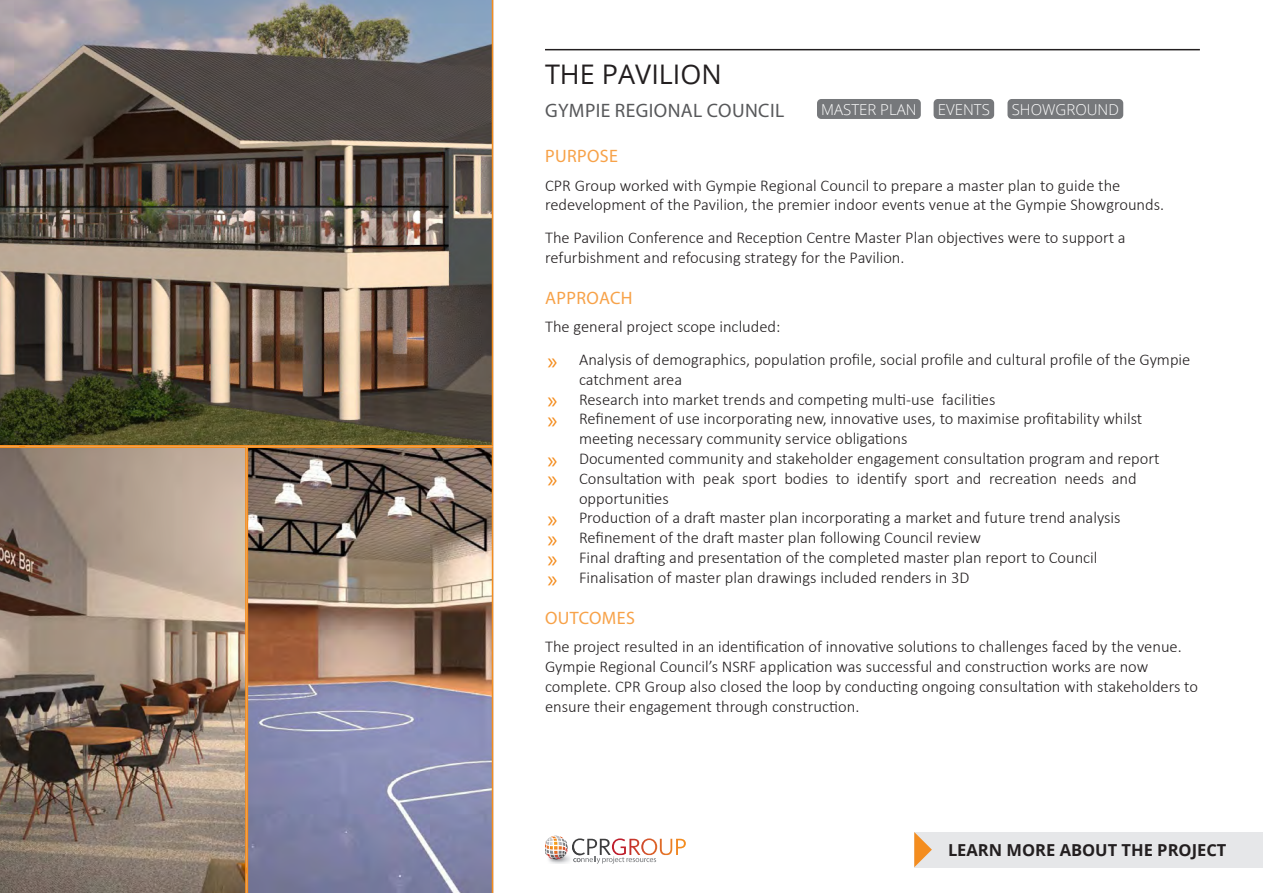
<style>
.page{position:relative;width:1263px;height:893px;background:#fff}
.page>*{position:absolute;margin:0;border:0;box-sizing:border-box;transform-origin:0 0}
.Heading_1_No_Number{font:27px "Open Sans";color:#231f20}
.Heading_Level_2{font:19.5px "Myriad Pro";letter-spacing:.02em;color:#57585a}
.Heading_Level_3{font:18px "Myriad Pro";letter-spacing:.02em;color:#f7a249}
.Body{font:300 16.5px/19.8px "Calibri";color:#231f20}
.Subtitle{font:700 16.5px "Open Sans";color:#231f20}
.Highlights{font:300 15px "Open Sans";color:#fff}
.s1{font-family:"Myriad Pro";font-weight:400;font-size:24px;color:#f48d1f}
</style>
<div class="page">
<img style="left:656px;top:838px;width:30px;height:17px">
<img style="left:548px;top:856px;width:22px;height:8px">
<svg style="left:572px;top:838px;width:84px;height:26px"></svg>
<img style="left:545px;top:836px;width:22px;height:23px">
<div style="left:914px;top:832px;width:349px;height:35px;background:#e6e7e9"></div>
<svg style="left:914px;top:832px;width:18px;height:35px"></svg>
<hr style="left:545px;top:49px;width:655px;height:1px;background:#231f20">
<div style="left:817px;top:99px;width:104px;height:20px;background:#76787b;border-radius:4px"></div>
<div style="left:933px;top:99px;width:61px;height:20px;background:#76787b;border-radius:4px"></div>
<div style="left:1007px;top:99px;width:116px;height:20px;background:#76787b;border-radius:4px"></div>
<img style="left:0;top:0;width:493px;height:446px">
<svg style="left:0;top:446px;width:247px;height:447px"></svg>
<img style="left:247px;top:446px;width:246px;height:447px">
<p class="Heading_1_No_Number" style="left:545px;top:56px;width:178px">THE PAVILION</p>
<p class="Heading_Level_2" style="left:545px;top:99px;width:241px">GYMPIE REGIONAL COUNCIL</p>
<p class="Heading_Level_3" style="left:545px;top:145px;width:74px">PURPOSE</p>
<p class="Body" style="left:545px;top:175px;width:621px">CPR Group worked with Gympie Regional Council to prepare a master plan to guide the redevelopment of the Pavilion, the premier indoor events venue at the Gympie Showgrounds.</p>
<p class="Body" style="left:545px;top:227px;width:582px">The Pavilion Conference and Reception Centre Master Plan objectives were to support a refurbishment and refocusing strategy for the Pavilion.</p>
<p class="Heading_Level_3" style="left:545px;top:287px;width:89px">APPROACH</p>
<p class="Body" style="left:545px;top:317px;width:237px">The general project scope included:</p>
<p class="Body" style="left:579px;top:349px;width:613px;text-indent:-32px"><span class="s1">»</span> Analysis of demographics, population profile, social profile and cultural profile of the Gympie catchment area</p>
<p class="Body" style="left:547px;top:389px;width:449px"><span class="s1">»</span> Research into market trends and competing multi-use facilities</p>
<p class="Body" style="left:579px;top:409px;width:565px;text-indent:-32px"><span class="s1">»</span> Refinement of use incorporating new, innovative uses, to maximise profitability whilst meeting necessary community service obligations</p>
<p class="Body" style="left:547px;top:448px;width:613px"><span class="s1">»</span> Documented community and stakeholder engagement consultation program and report</p>
<p class="Body" style="left:579px;top:468px;width:559px;text-indent:-32px"><span class="s1">»</span> Consultation with peak sport bodies to identify sport and recreation needs and opportunities</p>
<p class="Body" style="left:547px;top:508px;width:574px"><span class="s1">»</span> Production of a draft master plan incorporating a market and future trend analysis</p>
<p class="Body" style="left:547px;top:528px;width:435px"><span class="s1">»</span> Refinement of the draft master plan following Council review</p>
<p class="Body" style="left:547px;top:547px;width:551px"><span class="s1">»</span> Final drafting and presentation of the completed master plan report to Council</p>
<p class="Body" style="left:547px;top:567px;width:423px"><span class="s1">»</span> Finalisation of master plan drawings included renders in 3D</p>
<p class="Heading_Level_3" style="left:545px;top:607px;width:91px">OUTCOMES</p>
<p class="Body" style="left:545px;top:637px;width:654px">The project resulted in an identification of innovative solutions to challenges faced by the venue.<br>Gympie Regional Council’s NSRF application was successful and construction works are now complete. CPR Group also closed the loop by conducting ongoing consultation with stakeholders to ensure their engagement through construction.</p>
<p class="Highlights" style="left:821px;top:99px;width:97px">MASTER PLAN</p>
<p class="Highlights" style="left:938px;top:99px;width:54px">EVENTS</p>
<p class="Highlights" style="left:1012px;top:99px;width:109px">SHOWGROUND</p>
<p class="Subtitle" style="left:948px;top:838px;width:280px">LEARN MORE ABOUT THE PROJECT</p>
</div>
